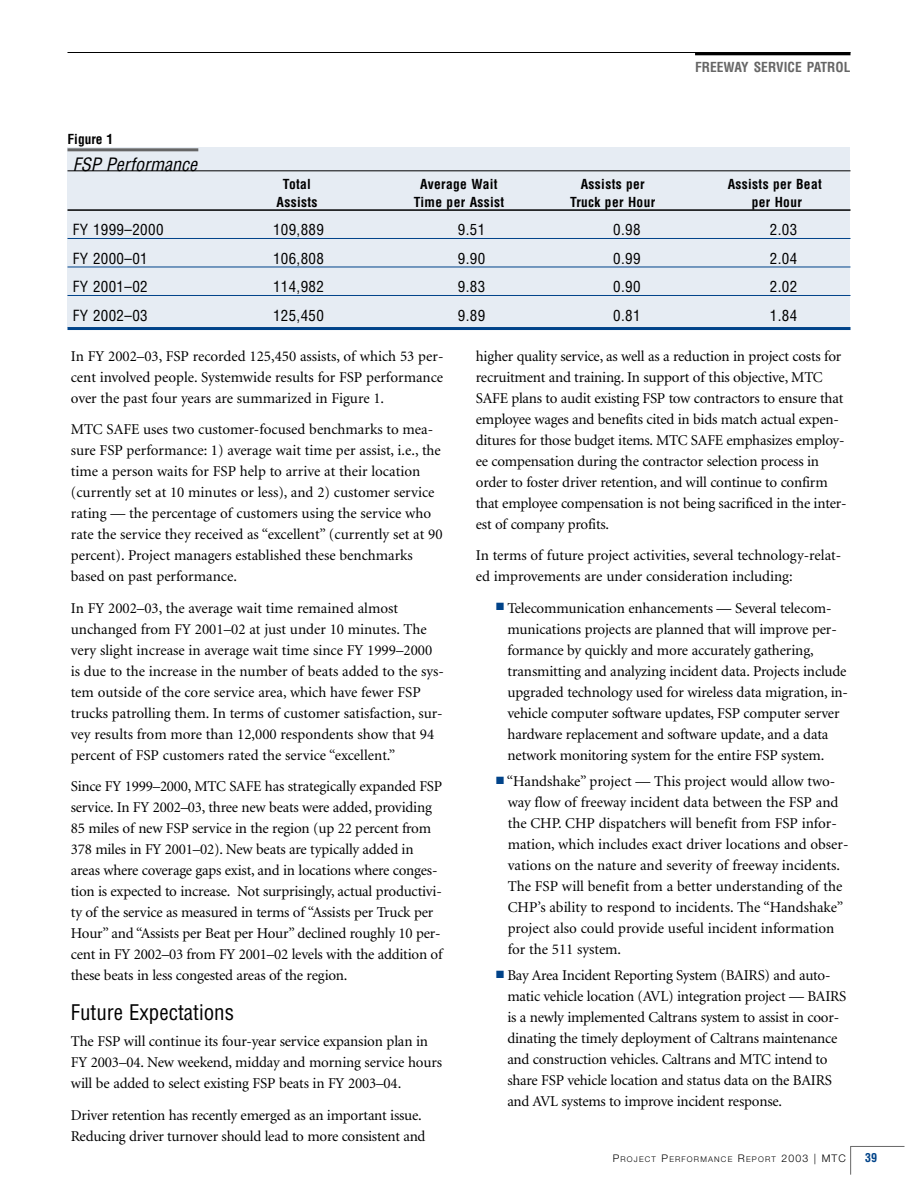
<style>
.page{position:relative;width:918px;height:1188px;background:#fff}
.page>*{position:absolute;margin:0;border:0;box-sizing:border-box;transform-origin:0 0}
.t1{font:condensed 21px "Helvetica";color:#000}
.t2{font:italic condensed 18px "Helvetica";color:#000}
.t3{font:15px/21px "Minion";letter-spacing:-.01em;color:#000}
.t4{font:condensed 15px "Helvetica";letter-spacing:.025em;color:#000}
.t5{font:700 condensed 13.5px "Helvetica";letter-spacing:.025em;color:#000}
.t6{font:700 condensed 13.5px "Helvetica";color:#666}
.t7{font:700 condensed 12px "Helvetica";color:#004389}
.t8{font:300 7.8px "Helvetica Neue";letter-spacing:.15em;color:#000}
.s1{color:#004389}
.s2{font-size:10.5px}
</style>
<div class="page">
<hr style="left:695px;top:52px;width:155px;height:3px;background:#000">
<hr style="left:68px;top:52px;width:782px;height:1px;background:#000">
<hr style="left:850px;top:1146px;width:54px;height:1px;background:#666">
<svg style="left:850px;top:1146px;width:1px;height:29px"></svg>
<div style="left:68px;top:147px;width:782px;height:181px;background:#e6ecf3"></div>
<hr style="left:68px;top:148px;width:130px;height:3px;background:#666">
<hr style="left:68px;top:170px;width:782px;height:1px;background:#000">
<hr style="left:68px;top:209px;width:782px;height:2px;background:#000">
<hr style="left:68px;top:238px;width:782px;height:1px;background:#004389">
<hr style="left:68px;top:267px;width:782px;height:1px;background:#004389">
<hr style="left:68px;top:295px;width:782px;height:1px;background:#004389">
<hr style="left:68px;top:327px;width:782px;height:3px;background:#004389">
<p class="t5" style="left:68px;top:132px;width:47px">Figure 1</p>
<p class="t2" style="left:73px;top:154px;width:126px">FSP Performance</p>
<p class="t6" style="left:695px;top:59px;width:157px">FREEWAY SERVICE PATROL</p>
<p class="t5" style="left:283px;top:176px;width:30px">Total</p>
<p class="t5" style="left:420px;top:176px;width:79px">Average Wait</p>
<p class="t5" style="left:581px;top:176px;width:66px">Assists per</p>
<p class="t5" style="left:728px;top:176px;width:96px">Assists per Beat</p>
<p class="t5" style="left:277px;top:194px;width:43px">Assists</p>
<p class="t5" style="left:414px;top:194px;width:92px">Time per Assist</p>
<p class="t5" style="left:570px;top:194px;width:87px">Truck per Hour</p>
<p class="t5" style="left:752px;top:194px;width:52px">per Hour</p>
<p class="t4" style="left:73px;top:221px;width:92px">FY 1999–2000</p>
<p class="t4" style="left:273px;top:221px;width:52px">109,889</p>
<p class="t4" style="left:458px;top:221px;width:29px">9.51</p>
<p class="t4" style="left:613px;top:221px;width:29px">0.98</p>
<p class="t4" style="left:770px;top:221px;width:29px">2.03</p>
<p class="t4" style="left:73px;top:250px;width:76px">FY 2000–01</p>
<p class="t4" style="left:273px;top:250px;width:52px">106,808</p>
<p class="t4" style="left:458px;top:250px;width:29px">9.90</p>
<p class="t4" style="left:613px;top:250px;width:29px">0.99</p>
<p class="t4" style="left:770px;top:250px;width:29px">2.04</p>
<p class="t4" style="left:73px;top:278px;width:76px">FY 2001–02</p>
<p class="t4" style="left:273px;top:278px;width:52px">114,982</p>
<p class="t4" style="left:458px;top:278px;width:29px">9.83</p>
<p class="t4" style="left:613px;top:278px;width:29px">0.90</p>
<p class="t4" style="left:770px;top:278px;width:29px">2.02</p>
<p class="t4" style="left:73px;top:307px;width:76px">FY 2002–03</p>
<p class="t4" style="left:273px;top:307px;width:52px">125,450</p>
<p class="t4" style="left:458px;top:307px;width:29px">9.89</p>
<p class="t4" style="left:613px;top:307px;width:29px">0.81</p>
<p class="t4" style="left:770px;top:307px;width:29px">1.84</p>
<p class="t3" style="left:71px;top:347px;width:374px;text-align:justify">In FY 2002–03, FSP recorded 125,450 assists, of which 53 per&shy;cent involved people. Systemwide results for FSP performance over the past four years are summarized in Figure 1.</p>
<p class="t3" style="left:71px;top:420px;width:373px">MTC SAFE uses two customer-focused benchmarks to mea&shy;sure FSP performance: 1) average wait time per assist, i.e., the time a person waits for FSP help to arrive at their location (currently set at 10 minutes or less), and 2) customer service rating — the percentage of customers using the service who rate the service they received as “excellent” (currently set at 90 percent). Project managers established these benchmarks based on past performance.</p>
<p class="t3" style="left:71px;top:599px;width:375px">In FY 2002–03, the average wait time remained almost unchanged from FY 2001–02 at just under 10 minutes. The very slight increase in average wait time since FY 1999–2000 is due to the increase in the number of beats added to the sys&shy;tem outside of the core service area, which have fewer FSP trucks patrolling them. In terms of customer satisfaction, sur&shy;vey results from more than 12,000 respondents show that 94 percent of FSP customers rated the service “excellent.”</p>
<p class="t3" style="left:71px;top:777px;width:373px">Since FY 1999–2000, MTC SAFE has strategically expanded FSP service. In FY 2002–03, three new beats were added, providing 85 miles of new FSP service in the region (up 22 percent from 378 miles in FY 2001–02). New beats are typically added in areas where coverage gaps exist, and in locations where conges&shy;tion is expected to increase. Not surprisingly, actual productivi&shy;ty of the service as measured in terms of “Assists per Truck per Hour” and “Assists per Beat per Hour” declined roughly 10 per&shy;cent in FY 2002–03 from FY 2001–02 levels with the addition of these beats in less congested areas of the region.</p>
<h1 class="t1" style="left:71px;top:1000px;width:165px">Future Expectations</h1>
<p class="t3" style="left:71px;top:1032px;width:373px">The FSP will continue its four-year service expansion plan in<br>FY 2003–04. New weekend, midday and morning service hours will be added to select existing FSP beats in FY 2003–04.</p>
<p class="t3" style="left:71px;top:1106px;width:356px">Driver retention has recently emerged as an important issue.<br>Reducing driver turnover should lead to more consistent and</p>
<p class="t3" style="left:476px;top:347px;width:372px">higher quality service, as well as a reduction in project costs for recruitment and training. In support of this objective, MTC SAFE plans to audit existing FSP tow contractors to ensure that employee wages and benefits cited in bids match actual expen&shy;ditures for those budget items. MTC SAFE emphasizes employ&shy;ee compensation during the contractor selection process in order to foster driver retention, and will continue to confirm that employee compensation is not being sacrificed in the inter&shy;est of company profits.</p>
<p class="t3" style="left:476px;top:546px;width:367px">In terms of future project activities, several technology-relat&shy;ed improvements are under consideration including:</p>
<p class="t3" style="left:508px;top:599px;width:342px;text-indent:-11px"><span class="s1">■</span> Telecommunication enhancements — Several telecom&shy;munications projects are planned that will improve per&shy;formance by quickly and more accurately gathering, transmitting and analyzing incident data. Projects include upgraded technology used for wireless data migration, in&shy;vehicle computer software updates, FSP computer server hardware replacement and software update, and a data network monitoring system for the entire FSP system.</p>
<p class="t3" style="left:508px;top:772px;width:342px;text-indent:-12px"><span class="s1">■</span> “Handshake” project — This project would allow two&shy;way flow of freeway incident data between the FSP and the CHP. CHP dispatchers will benefit from FSP infor&shy;mation, which includes exact driver locations and obser&shy;vations on the nature and severity of freeway incidents.<br>The FSP will benefit from a better understanding of the CHP’s ability to respond to incidents. The “Handshake” project also could provide useful incident information for the 511 system.</p>
<p class="t3" style="left:507px;top:966px;width:341px;text-indent:-11px"><span class="s1">■</span> Bay Area Incident Reporting System (BAIRS) and auto&shy;matic vehicle location (AVL) integration project — BAIRS is a newly implemented Caltrans system to assist in coor&shy;dinating the timely deployment of Caltrans maintenance and construction vehicles. Caltrans and MTC intend to share FSP vehicle location and status data on the BAIRS and AVL systems to improve incident response.</p>
<p class="t8" style="left:613px;top:1157px;width:235px"><span class="s2">P</span>ROJECT <span class="s2">P</span>ERFORMANCE <span class="s2">R</span>EPORT <span class="s2">2003 | MTC</span></p>
<p class="t7" style="left:865px;top:1151px;width:13px">39</p>
</div>
